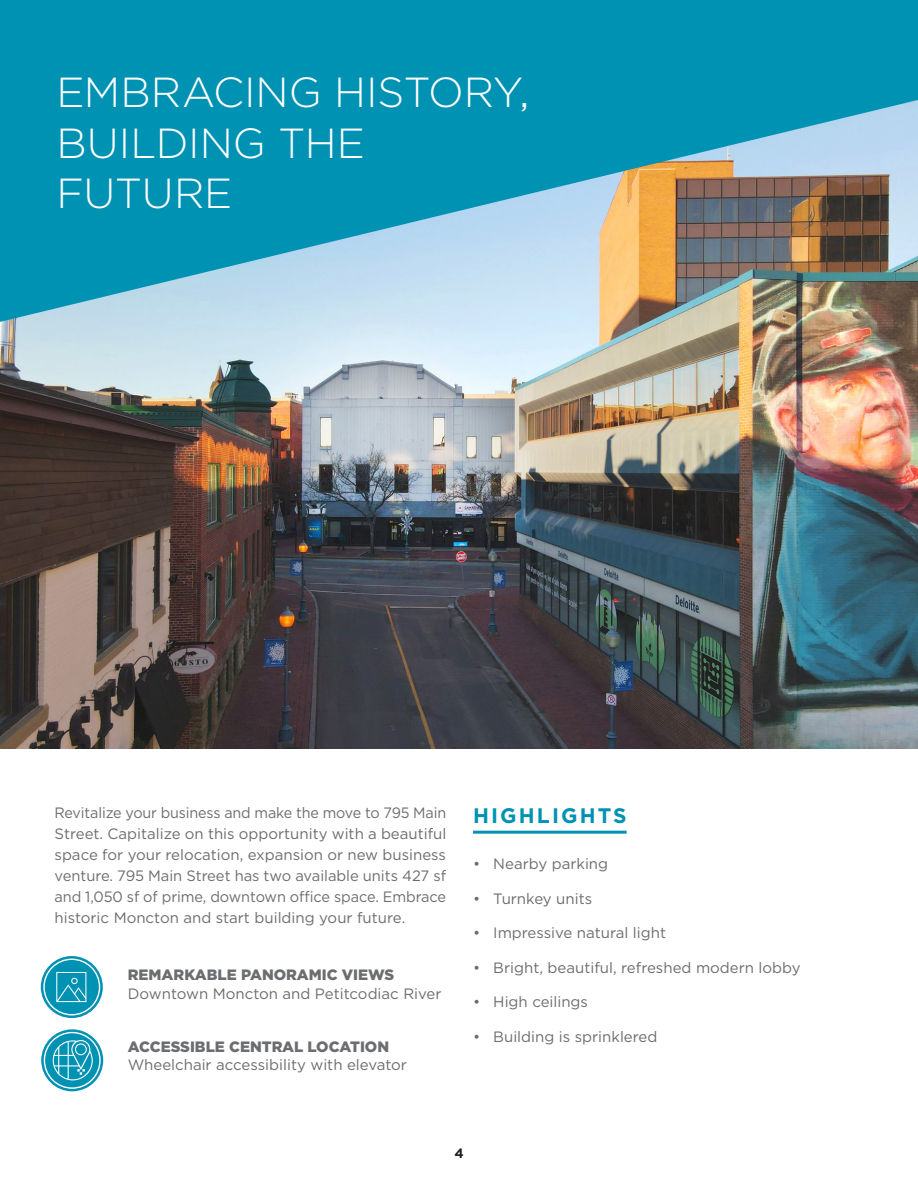
<style>
.page{position:relative;width:918px;height:1188px;background:#fff}
.page>*{position:absolute;margin:0;border:0;box-sizing:border-box;transform-origin:0 0}
.Page_Headline_-_white{font:300 42px "Gotham";color:#fff}
.Paragraph_Headline_-_light_blue{font:700 21px "Gotham";letter-spacing:.1em;color:#0092b3}
.Body_Copy___standard{font:15px/21px "Gotham";color:#6c6d70;text-align:justify;scale:.96 1}
.Body_Copy___standard-2{font:15px "Gotham";color:#6c6d70}
.Bullets___standard{font:15px "Gotham";color:#6c6d70}
.Bullets___standard-2{font:900 15px "Gotham";color:#6c6d70}
.t1{font:700 13.5px "Gotham";color:#231f20}
</style>
<div class="page">
<img style="left:0;top:322px;width:918px;height:426px">
<svg style="left:0;top:0;width:918px;height:322px;background:#3c9db2"></svg>
<hr style="left:473px;top:831px;width:154px;height:3px;background:#0092b3">
<svg style="left:41px;top:1029px;width:62px;height:62px"></svg>
<svg style="left:44px;top:1032px;width:57px;height:57px"></svg>
<svg style="left:41px;top:956px;width:62px;height:62px"></svg>
<svg style="left:43px;top:959px;width:57px;height:56px;background:#3fadc5"></svg>
<p class="Page_Headline_-_white" style="left:56px;top:66px;width:476px">EMBRACING HISTORY,</p>
<p class="Page_Headline_-_white" style="left:56px;top:116px;width:310px">BUILDING THE</p>
<p class="Page_Headline_-_white" style="left:56px;top:167px;width:178px">FUTURE</p>
<p class="Body_Copy___standard" style="left:55px;top:802px;width:410px">Revitalize your business and make the move to 795 Main Street. Capitalize on this opportunity with a beautiful space for your relocation, expansion or new business venture. 795 Main Street has two available units 427 sf and 1,050 sf of prime, downtown office space. Embrace historic Moncton and start building your future.</p>
<p class="Bullets___standard-2" style="left:128px;top:964px;width:268px">REMARKABLE PANORAMIC VIEWS</p>
<p class="Bullets___standard" style="left:128px;top:984px;width:315px">Downtown Moncton and Petitcodiac River</p>
<p class="Bullets___standard-2" style="left:128px;top:1036px;width:263px">ACCESSIBLE CENTRAL LOCATION</p>
<p class="Bullets___standard" style="left:128px;top:1055px;width:281px">Wheelchair accessibility with elevator</p>
<p class="Paragraph_Headline_-_light_blue" style="left:473px;top:802px;width:155px">HIGHLIGHTS</p>
<p class="Body_Copy___standard-2" style="left:473px;top:855px;width:137px">• Nearby parking</p>
<p class="Body_Copy___standard-2" style="left:473px;top:889px;width:121px">• Turnkey units</p>
<p class="Body_Copy___standard-2" style="left:473px;top:924px;width:195px">• Impressive natural light</p>
<p class="Body_Copy___standard-2" style="left:473px;top:958px;width:329px">• Bright, beautiful, refreshed modern lobby</p>
<p class="Body_Copy___standard-2" style="left:473px;top:993px;width:117px">• High ceilings</p>
<p class="Body_Copy___standard-2" style="left:473px;top:1027px;width:186px">• Building is sprinklered</p>
<p class="t1" style="left:454px;top:1144px;width:11px">4</p>
</div>
